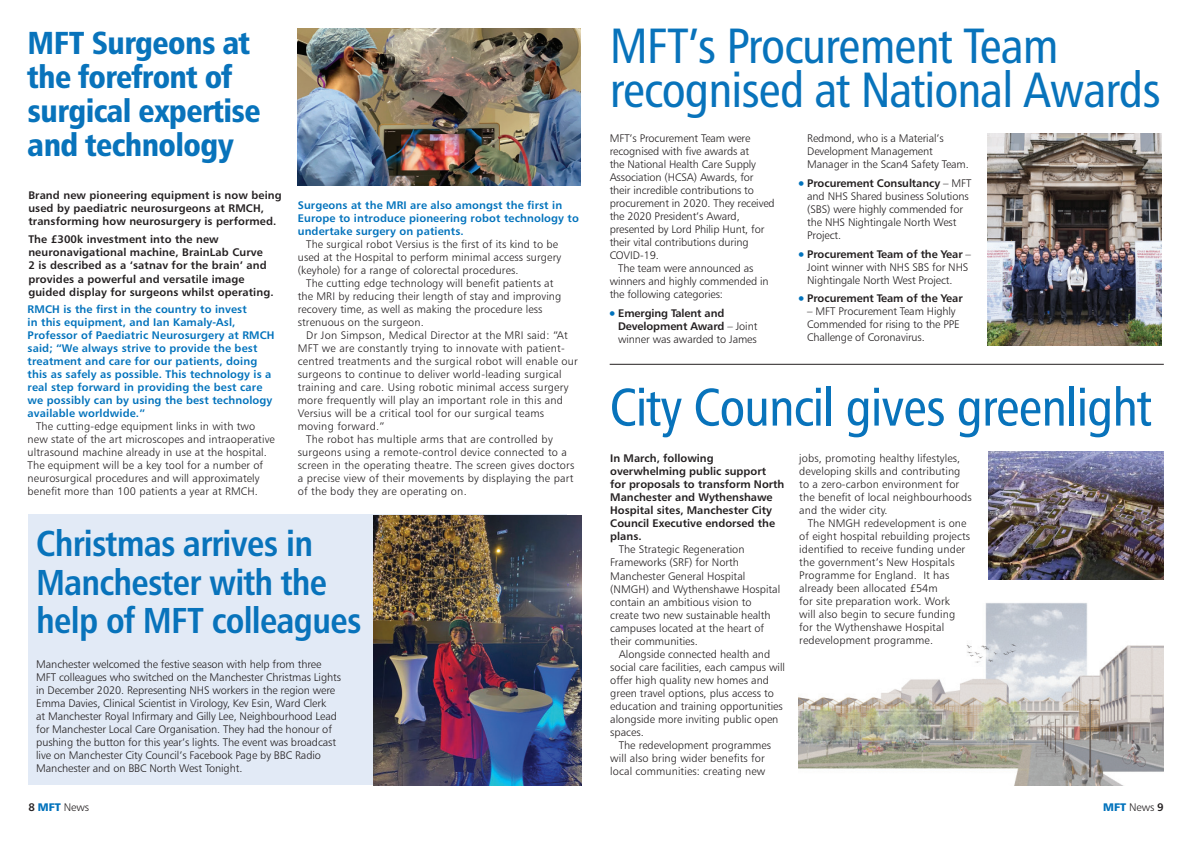
<style>
.page{position:relative;width:1191px;height:842px;background:#fff}
.page>*{position:absolute;margin:0;border:0;box-sizing:border-box;transform-origin:0 0}
.t1{font:53px "Humanist 777 BT Roman Condensed B";letter-spacing:-.02em;color:#0873bb}
.t2{font:49.6px/44px "Humanist 777 BT Roman Condensed B";letter-spacing:-.02em;color:#0873bb}
.t3{font:36.1px/38.2px "Humanist 777 BT Bold Condensed B";letter-spacing:-.02em;color:#0873bb}
.t4{font:31.9px/34px "Humanist 777 BT Black Condensed B";letter-spacing:-.02em;color:#0873bb}
.t5{font:11px/13px "Humanist 777 BT Light B";letter-spacing:.01em;color:#231f20}
.t6{font:11px/13px "Humanist 777 BT Light B";letter-spacing:-.01em;color:#231f20}
.t7{font:11px/13px "Humanist 777 BT Bold B";letter-spacing:.01em;color:#231f20}
.t8{font:11px/13px "Humanist 777 BT Bold B";letter-spacing:.01em;color:#0072bc}
.t9{font:11px/13px "Humanist 777 BT Bold B";letter-spacing:-.01em;color:#231f20}
.s1{font-family:"Humanist 777 BT Light B"}
.s2{font-family:"Humanist 777 BT Bold B"}
.s3{font-family:"Humanist 777 BT Black B";color:#0072bc}
</style>
<div class="page">
<img style="left:798px;top:603px;width:365px;height:182px">
<img style="left:298px;top:28px;width:283px;height:158px">
<img style="left:987px;top:134px;width:175px;height:211px">
<hr style="left:609px;top:364px;width:554px;height:1px;background:#231f20">
<img style="left:988px;top:451px;width:175px;height:129px">
<div style="left:28px;top:514px;width:538px;height:271px;background:#e2eaf6"></div>
<img style="left:373px;top:515px;width:208px;height:270px">
<h3 class="t4" style="left:28px;top:25px;width:235px">MFT Surgeons at the forefront of surgical expertise and technology</h3>
<p class="t7" style="left:28px;top:188px;width:255px">Brand new pioneering equipment is now being used by paediatric neurosurgeons at RMCH, transforming how neurosurgery is performed.</p>
<p class="t7" style="left:28px;top:233px;width:247px">The £300k investment into the new neuronavigational machine, BrainLab Curve<br>2 is described as a ‘satnav for the brain’ and provides a powerful and versatile image guided display for surgeons whilst operating.</p>
<p class="t8" style="left:28px;top:302px;width:248px">RMCH is the first in the country to invest<br>in this equipment, and Ian Kamaly-Asl, Professor of Paediatric Neurosurgery at RMCH said; “We always strive to provide the best treatment and care for our patients, doing this as safely as possible. This technology is a real step forward in providing the best care we possibly can by using the best technology available worldwide.”</p>
<p class="t5" style="left:28px;top:419px;width:249px;text-indent:9px">The cutting-edge equipment links in with two new state of the art microscopes and intraoperative ultrasound machine already in use at the hospital.<br>The equipment will be a key tool for a number of neurosurgical procedures and will approximately benefit more than 100 patients a year at RMCH.</p>
<p class="t8" style="left:298px;top:199px;width:283px">Surgeons at the MRI are also amongst the first in<br>Europe to introduce pioneering robot technology to undertake surgery on patients.</p>
<p class="t5" style="left:298px;top:238px;width:265px;text-indent:9px">The surgical robot Versius is the first of its kind to be used at the Hospital to perform minimal access surgery (keyhole) for a range of colorectal procedures.</p>
<p class="t5" style="left:298px;top:277px;width:265px;text-indent:9px">The cutting edge technology will benefit patients at the MRI by reducing their length of stay and improving recovery time, as well as making the procedure less strenuous on the surgeon.</p>
<p class="t5" style="left:306px;top:329px;width:263px">Dr Jon Simpson, Medical Director at the MRI said: “At</p>
<p class="t5" style="left:298px;top:342px;width:269px">MFT we are constantly trying to innovate with patient-</p>
<p class="t5" style="left:298px;top:355px;width:282px">centred treatments and the surgical robot will enable our</p>
<p class="t5" style="left:298px;top:368px;width:265px">surgeons to continue to deliver world-leading surgical</p>
<p class="t5" style="left:298px;top:381px;width:272px">training and care. Using robotic minimal access surgery</p>
<p class="t5" style="left:298px;top:394px;width:267px">more frequently will play an important role in this and</p>
<p class="t5" style="left:298px;top:407px;width:248px">Versius will be a critical tool for our surgical teams</p>
<p class="t5" style="left:298px;top:420px;width:88px">moving forward.”</p>
<p class="t5" style="left:306px;top:433px;width:248px">The robot has multiple arms that are controlled by</p>
<p class="t5" style="left:298px;top:446px;width:271px">surgeons using a remote-control device connected to a</p>
<p class="t5" style="left:298px;top:459px;width:278px">screen in the operating theatre. The screen gives doctors</p>
<p class="t5" style="left:298px;top:472px;width:277px">a precise view of their movements by displaying the part</p>
<p class="t5" style="left:298px;top:485px;width:170px">of the body they are operating on.</p>
<h3 class="t3" style="left:36px;top:524px;width:327px">Christmas arrives in<br>Manchester with the help of MFT colleagues</h3>
<p class="t6" style="left:36px;top:658px;width:306px">Manchester welcomed the festive season with help from three MFT colleagues who switched on the Manchester Christmas Lights in December 2020. Representing NHS workers in the region were Emma Davies, Clinical Scientist in Virology, Kev Esin, Ward Clerk<br>at Manchester Royal Infirmary and Gilly Lee, Neighbourhood Lead for Manchester Local Care Organisation. They had the honour of pushing the button for this year’s lights. The event was broadcast live on Manchester City Council’s Facebook Page by BBC Radio Manchester and on BBC North West Tonight.</p>
<h2 class="t2" style="left:609px;top:23px;width:553px">MFT’s Procurement Team recognised at National Awards</h2>
<p class="t6" style="left:609px;top:132px;width:142px">MFT’s Procurement Team were</p>
<p class="t6" style="left:609px;top:145px;width:141px">recognised with five awards at</p>
<p class="t6" style="left:609px;top:158px;width:148px">the National Health Care Supply</p>
<p class="t6" style="left:609px;top:171px;width:145px">Association (HCSA) Awards, for</p>
<p class="t6" style="left:609px;top:184px;width:146px">their incredible contributions to</p>
<p class="t6" style="left:609px;top:197px;width:167px">procurement in 2020. They received</p>
<p class="t6" style="left:609px;top:210px;width:132px">the 2020 President’s Award,</p>
<p class="t6" style="left:609px;top:223px;width:156px">presented by Lord Philip Hunt, for</p>
<p class="t6" style="left:609px;top:236px;width:141px">their vital contributions during</p>
<p class="t5" style="left:609px;top:249px;width:51px">COVID-19.</p>
<p class="t6" style="left:618px;top:262px;width:137px">The team were announced as</p>
<p class="t6" style="left:609px;top:275px;width:160px">winners and highly commended in</p>
<p class="t6" style="left:609px;top:288px;width:115px">the following categories:</p>
<p class="t9" style="left:618px;top:306px;width:141px;text-indent:-9px"><sup>●</sup> Emerging Talent and<br>Development Award <span class="s1">– Joint</span></p>
<p class="t6" style="left:618px;top:333px;width:140px">winner was awarded to James</p>
<p class="t6" style="left:807px;top:132px;width:163px">Redmond, who is a Material’s<br>Development Management<br>Manager in the Scan4 Safety Team.</p>
<p class="t9" style="left:798px;top:176px;width:174px"><sup>●</sup> Procurement Consultancy <span class="s1">– MFT</span></p>
<p class="t6" style="left:807px;top:190px;width:163px">and NHS Shared business Solutions (SBS) were highly commended for the NHS Nightingale North West<br>Project.</p>
<p class="t9" style="left:798px;top:247px;width:174px"><sup>●</sup> Procurement Team of the Year <span class="s1">–</span></p>
<p class="t6" style="left:807px;top:260px;width:163px">Joint winner with NHS SBS for NHS<br>Nightingale North West Project.</p>
<p class="t9" style="left:798px;top:292px;width:165px"><sup>●</sup> Procurement Team of the Year</p>
<p class="t6" style="left:807px;top:305px;width:154px">– MFT Procurement Team Highly<br>Commended for rising to the PPE<br>Challenge of Coronavirus.</p>
<h1 class="t1" style="left:609px;top:374px;width:544px">City Council gives greenlight</h1>
<p class="t7" style="left:610px;top:452px;width:176px">In March, following overwhelming public support<br>for proposals to transform North<br>Manchester and Wythenshawe<br>Hospital sites, Manchester City<br>Council Executive endorsed the plans.</p>
<p class="t5" style="left:610px;top:543px;width:171px;text-indent:9px">The Strategic Regeneration<br>Frameworks (SRF) for North<br>Manchester General Hospital (NMGH) and Wythenshawe Hospital contain an ambitious vision to create two new sustainable health campuses located at the heart of their communities.</p>
<p class="t5" style="left:610px;top:647px;width:176px;text-indent:9px">Alongside connected health and social care facilities, each campus will offer high quality new homes and green travel options, plus access to education and training opportunities alongside more inviting public open spaces.</p>
<p class="t5" style="left:610px;top:738px;width:162px;text-indent:9px">The redevelopment programmes will also bring wider benefits for local communities: creating new</p>
<p class="t5" style="left:799px;top:451px;width:174px">jobs, promoting healthy lifestyles, developing skills and contributing to a zero-carbon environment for the benefit of local neighbourhoods and the wider city.</p>
<p class="t5" style="left:799px;top:517px;width:172px;text-indent:9px">The NMGH redevelopment is one of eight hospital rebuilding projects identified to receive funding under the government’s New Hospitals<br>Programme for England. It has already been allocated £54m<br>for site preparation work. Work<br>will also begin to secure funding for the Wythenshawe Hospital redevelopment programme.</p>
<p class="t5" style="left:28px;top:801px;width:62px"><span class="s2">8</span> <span class="s3">MFT</span> News</p>
<p class="t5" style="left:1103px;top:801px;width:62px"><span class="s3">MFT</span> News <span class="s2">9</span></p>
</div>
